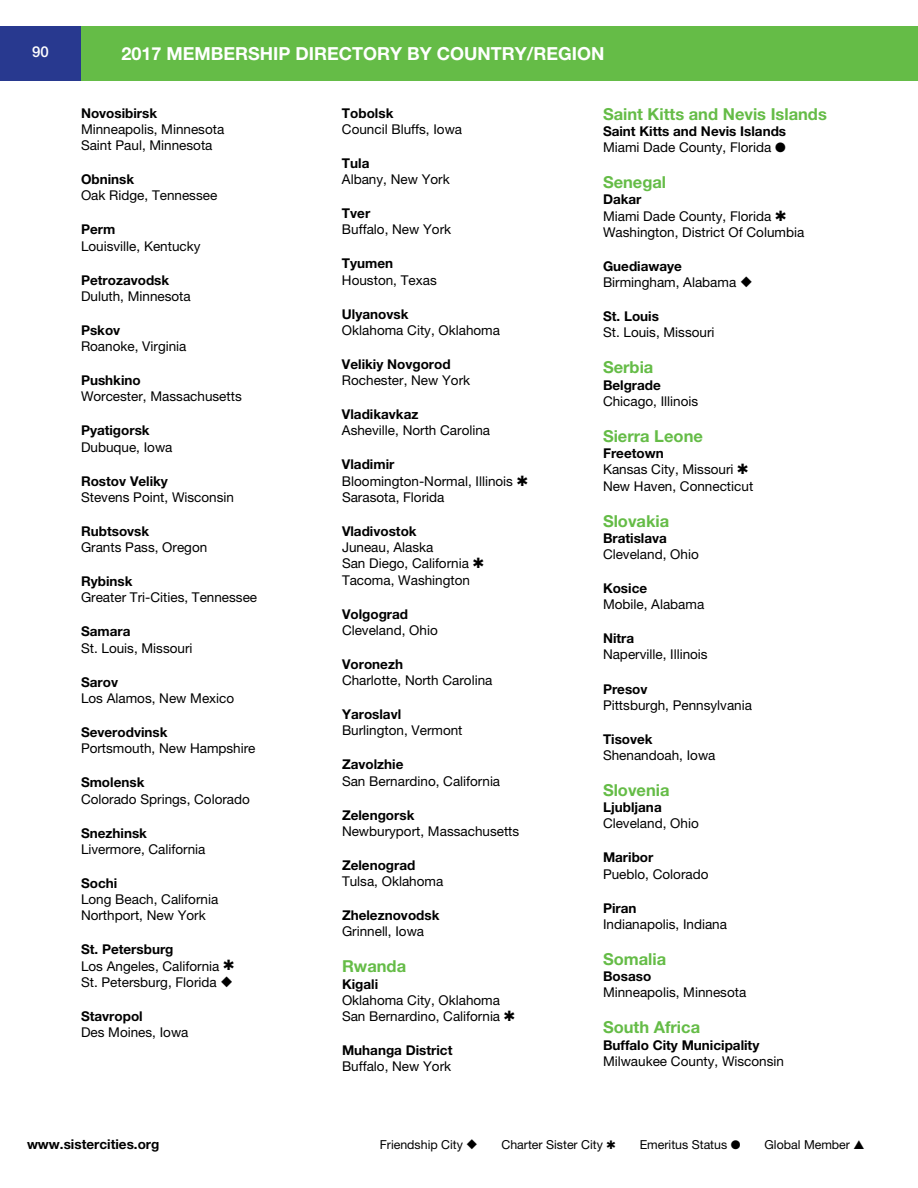
<style>
.page{position:relative;width:918px;height:1188px;background:#fff}
.page>*{position:absolute;margin:0;border:0;box-sizing:border-box;transform-origin:0 0}
.t1{font:700 18px "Helvetica Neue LT Std";color:#fff}
.t2{font:700 16.5px "Helvetica Neue LT Std";color:#65bc47}
.t3{font:500 15px "Helvetica Neue LT Std";color:#fff}
.t4{font:13.5px/16.2px "Helvetica Neue LT Std";color:#000}
.t5{font:700 13.5px/16.2px "Helvetica Neue LT Std";color:#000}
.t6{font:12.3px "Helvetica Neue LT Std";color:#000}
.s1{font-weight:400}
.s2{font-weight:700}
</style>
<div class="page">
<div style="left:0;top:26px;width:918px;height:55px;background:#65bc47"></div>
<div style="left:0;top:26px;width:81px;height:55px;background:#28398f"></div>
<p class="t3" style="left:32px;top:43px;width:18px">90</p>
<h1 class="t1" style="left:122px;top:43px;width:485px">2017 MEMBERSHIP DIRECTORY BY COUNTRY/REGION</h1>
<p class="t5" style="left:81px;top:104px;width:78px">Novosibirsk</p>
<p class="t4" style="left:81px;top:121px;width:145px">Minneapolis, Minnesota<br>Saint Paul, Minnesota</p>
<p class="t5" style="left:81px;top:171px;width:55px">Obninsk</p>
<p class="t4" style="left:81px;top:187px;width:138px">Oak Ridge, Tennessee</p>
<p class="t5" style="left:81px;top:221px;width:36px">Perm</p>
<p class="t4" style="left:81px;top:238px;width:121px">Louisville, Kentucky</p>
<p class="t5" style="left:81px;top:271px;width:90px">Petrozavodsk</p>
<p class="t4" style="left:81px;top:288px;width:111px">Duluth, Minnesota</p>
<p class="t5" style="left:81px;top:322px;width:41px">Pskov</p>
<p class="t4" style="left:81px;top:338px;width:107px">Roanoke, Virginia</p>
<p class="t5" style="left:81px;top:372px;width:61px">Pushkino</p>
<p class="t4" style="left:81px;top:388px;width:162px">Worcester, Massachusetts</p>
<p class="t5" style="left:81px;top:422px;width:70px">Pyatigorsk</p>
<p class="t4" style="left:81px;top:439px;width:93px">Dubuque, Iowa</p>
<p class="t5" style="left:81px;top:472px;width:88px">Rostov Veliky</p>
<p class="t4" style="left:81px;top:489px;width:155px">Stevens Point, Wisconsin</p>
<p class="t5" style="left:81px;top:523px;width:70px">Rubtsovsk</p>
<p class="t4" style="left:81px;top:539px;width:128px">Grants Pass, Oregon</p>
<p class="t5" style="left:81px;top:573px;width:53px">Rybinsk</p>
<p class="t4" style="left:81px;top:589px;width:178px">Greater Tri-Cities, Tennessee</p>
<p class="t5" style="left:81px;top:623px;width:51px">Samara</p>
<p class="t4" style="left:81px;top:640px;width:113px">St. Louis, Missouri</p>
<p class="t5" style="left:81px;top:674px;width:39px">Sarov</p>
<p class="t4" style="left:81px;top:690px;width:155px">Los Alamos, New Mexico</p>
<p class="t5" style="left:81px;top:724px;width:88px">Severodvinsk</p>
<p class="t4" style="left:81px;top:740px;width:176px">Portsmouth, New Hampshire</p>
<p class="t5" style="left:81px;top:774px;width:65px">Smolensk</p>
<p class="t4" style="left:81px;top:790px;width:170px">Colorado Springs, Colorado</p>
<p class="t5" style="left:81px;top:824px;width:68px">Snezhinsk</p>
<p class="t4" style="left:81px;top:841px;width:126px">Livermore, California</p>
<p class="t5" style="left:81px;top:875px;width:38px">Sochi</p>
<p class="t4" style="left:81px;top:891px;width:139px">Long Beach, California<br>Northport, New York</p>
<p class="t5" style="left:81px;top:941px;width:94px">St. Petersburg</p>
<p class="t4" style="left:81px;top:957px;width:153px">Los Angeles, California<br>St. Petersburg, Florida ◆</p>
<p class="t5" style="left:81px;top:1008px;width:63px">Stavropol</p>
<p class="t4" style="left:81px;top:1024px;width:109px">Des Moines, Iowa</p>
<p class="t5" style="left:342px;top:104px;width:53px">Tobolsk</p>
<p class="t4" style="left:342px;top:121px;width:122px">Council Bluffs, Iowa</p>
<p class="t5" style="left:342px;top:155px;width:29px">Tula</p>
<p class="t4" style="left:342px;top:171px;width:109px">Albany, New York</p>
<p class="t5" style="left:342px;top:205px;width:30px">Tver</p>
<p class="t4" style="left:342px;top:221px;width:111px">Buffalo, New York</p>
<p class="t5" style="left:342px;top:255px;width:53px">Tyumen</p>
<p class="t4" style="left:342px;top:272px;width:96px">Houston, Texas</p>
<p class="t5" style="left:342px;top:305px;width:68px">Ulyanovsk</p>
<p class="t4" style="left:342px;top:322px;width:160px">Oklahoma City, Oklahoma</p>
<p class="t5" style="left:342px;top:356px;width:110px">Velikiy Novgorod</p>
<p class="t4" style="left:342px;top:372px;width:130px">Rochester, New York</p>
<p class="t5" style="left:342px;top:406px;width:78px">Vladikavkaz</p>
<p class="t4" style="left:342px;top:422px;width:150px">Asheville, North Carolina</p>
<p class="t5" style="left:342px;top:456px;width:54px">Vladimir</p>
<p class="t4" style="left:342px;top:473px;width:173px">Bloomington-Normal, Illinois<br>Sarasota, Florida</p>
<p class="t5" style="left:342px;top:523px;width:76px">Vladivostok</p>
<p class="t4" style="left:342px;top:539px;width:130px">Juneau, Alaska<br>San Diego, California<br>Tacoma, Washington</p>
<p class="t5" style="left:342px;top:605px;width:68px">Volgograd</p>
<p class="t4" style="left:342px;top:622px;width:97px">Cleveland, Ohio</p>
<p class="t5" style="left:342px;top:656px;width:63px">Voronezh</p>
<p class="t4" style="left:342px;top:672px;width:152px">Charlotte, North Carolina</p>
<p class="t5" style="left:342px;top:706px;width:61px">Yaroslavl</p>
<p class="t4" style="left:342px;top:722px;width:122px">Burlington, Vermont</p>
<p class="t5" style="left:342px;top:756px;width:63px">Zavolzhie</p>
<p class="t4" style="left:342px;top:773px;width:160px">San Bernardino, California</p>
<p class="t5" style="left:342px;top:807px;width:74px">Zelengorsk</p>
<p class="t4" style="left:342px;top:823px;width:179px">Newburyport, Massachusetts</p>
<p class="t5" style="left:342px;top:857px;width:75px">Zelenograd</p>
<p class="t4" style="left:342px;top:873px;width:103px">Tulsa, Oklahoma</p>
<p class="t5" style="left:342px;top:907px;width:99px">Zheleznovodsk</p>
<p class="t4" style="left:342px;top:923px;width:84px">Grinnell, Iowa</p>
<p class="t2" style="left:342px;top:956px;width:66px">Rwanda</p>
<p class="t5" style="left:342px;top:975px;width:38px">Kigali</p>
<p class="t4" style="left:342px;top:992px;width:160px">Oklahoma City, Oklahoma<br>San Bernardino, California</p>
<p class="t5" style="left:342px;top:1042px;width:112px">Muhanga District</p>
<p class="t4" style="left:342px;top:1058px;width:111px">Buffalo, New York</p>
<p class="t2" style="left:603px;top:104px;width:225px">Saint Kitts and Nevis Islands</p>
<p class="t5" style="left:603px;top:123px;width:185px">Saint Kitts and Nevis Islands<br><span class="s1">Miami Dade County, Florida</span> ●</p>
<p class="t2" style="left:603px;top:172px;width:65px">Senegal</p>
<p class="t5" style="left:603px;top:191px;width:40px">Dakar</p>
<p class="t4" style="left:603px;top:208px;width:203px">Miami Dade County, Florida<br>Washington, District Of Columbia</p>
<p class="t4" style="left:603px;top:258px;width:151px"><span class="s2">Guediawaye<br></span>Birmingham, Alabama ◆</p>
<p class="t5" style="left:603px;top:308px;width:58px">St. Louis</p>
<p class="t4" style="left:603px;top:324px;width:113px">St. Louis, Missouri</p>
<p class="t2" style="left:603px;top:357px;width:52px">Serbia</p>
<p class="t5" style="left:603px;top:376px;width:59px">Belgrade</p>
<p class="t4" style="left:603px;top:393px;width:97px">Chicago, Illinois</p>
<p class="t2" style="left:603px;top:426px;width:101px">Sierra Leone</p>
<p class="t5" style="left:603px;top:445px;width:62px">Freetown</p>
<p class="t4" style="left:603px;top:461px;width:152px">Kansas City, Missouri<br>New Haven, Connecticut</p>
<p class="t2" style="left:603px;top:510px;width:68px">Slovakia</p>
<p class="t5" style="left:603px;top:530px;width:65px">Bratislava</p>
<p class="t4" style="left:603px;top:546px;width:97px">Cleveland, Ohio</p>
<p class="t5" style="left:603px;top:580px;width:46px">Kosice</p>
<p class="t4" style="left:603px;top:596px;width:103px">Mobile, Alabama</p>
<p class="t5" style="left:603px;top:630px;width:33px">Nitra</p>
<p class="t4" style="left:603px;top:646px;width:106px">Naperville, Illinois</p>
<p class="t5" style="left:603px;top:680px;width:46px">Presov</p>
<p class="t4" style="left:603px;top:697px;width:151px">Pittsburgh, Pennsylvania</p>
<p class="t5" style="left:603px;top:731px;width:51px">Tisovek</p>
<p class="t4" style="left:603px;top:747px;width:114px">Shenandoah, Iowa</p>
<p class="t2" style="left:603px;top:780px;width:68px">Slovenia</p>
<p class="t5" style="left:603px;top:799px;width:60px">Ljubljana</p>
<p class="t4" style="left:603px;top:815px;width:97px">Cleveland, Ohio</p>
<p class="t5" style="left:603px;top:849px;width:52px">Maribor</p>
<p class="t4" style="left:603px;top:866px;width:107px">Pueblo, Colorado</p>
<p class="t5" style="left:603px;top:899px;width:35px">Piran</p>
<p class="t4" style="left:603px;top:916px;width:126px">Indianapolis, Indiana</p>
<p class="t2" style="left:603px;top:949px;width:65px">Somalia</p>
<p class="t5" style="left:603px;top:968px;width:50px">Bosaso</p>
<p class="t4" style="left:603px;top:984px;width:145px">Minneapolis, Minnesota</p>
<p class="t2" style="left:603px;top:1017px;width:99px">South Africa</p>
<p class="t5" style="left:603px;top:1036px;width:158px">Buffalo City Municipality</p>
<p class="t4" style="left:603px;top:1053px;width:183px">Milwaukee County, Wisconsin</p>
<p class="t5" style="left:27px;top:1136px;width:134px">www.sistercities.org</p>
<p class="t6" style="left:380px;top:1137px;width:99px">Friendship City ◆</p>
<p class="t6" style="left:501px;top:1137px;width:103px">Charter Sister City</p>
<p class="t6" style="left:640px;top:1137px;width:102px">Emeritus Status ●</p>
<p class="t6" style="left:765px;top:1137px;width:101px">Global Member ▲</p>
</div>
